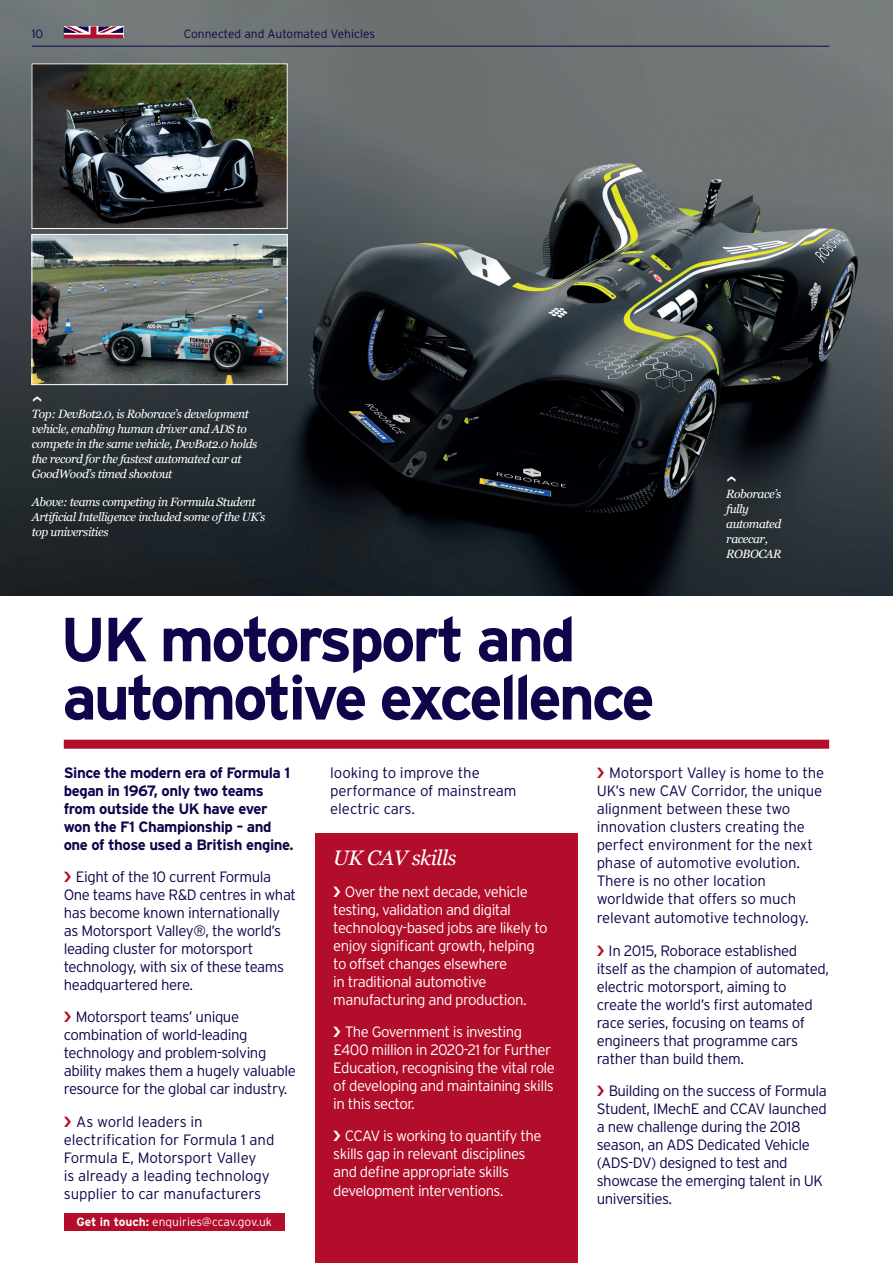
<style>
.page{position:relative;width:893px;height:1263px;background:#fff}
.page>*{position:absolute;margin:0;border:0;box-sizing:border-box;transform-origin:0 0}
.Headline_Text_53pt{font:700 62.1px/58.2px "Interstate";letter-spacing:-.05em;color:#0e054b}
.Body_copy_10pt{font:italic 21px "Georgia";letter-spacing:-.025em;color:#fff}
.Body_copy_10pt-2{font:300 15px/18px "Interstate";letter-spacing:-.03em;color:#0e054b}
.Body_copy_10pt-3{font:300 15px/18px "Interstate";letter-spacing:-.035em;color:#fff}
.Body_copy_10pt-4{font:300 15px/18px "Interstate";letter-spacing:-.01em;color:#0e054b}
.Body_copy_10pt-5{font:300 15px/18px "Interstate";letter-spacing:-.005em;color:#0e054b}
.Body_copy_10pt-6{font:700 15px/18px "Interstate";letter-spacing:-.03em;color:#0e054b}
.Body_copy_10pt-7{font:italic 12px/15px "Georgia";letter-spacing:-.035em;color:#fff}
.t1{font:300 12px "Interstate";color:#fff}
.t2{font:300 12px "Interstate";color:#0e054b}
.s1{font-weight:700}
</style>
<div class="page">
<img style="left:0;top:0;width:893px;height:595px">
<div style="left:64px;top:740px;width:765px;height:9px;background:#b20d2a"></div>
<img style="left:34px;top:66px;width:251px;height:161px">
<div style="left:32px;top:64px;width:255px;height:165px;border:1px solid #fff"></div>
<img style="left:34px;top:236px;width:251px;height:147px">
<div style="left:32px;top:234px;width:255px;height:151px;border:1px solid #fff"></div>
<div style="left:315px;top:833px;width:263px;height:430px;background:#b20d2a"></div>
<div style="left:64px;top:1213px;width:220px;height:18px;background:#b20d2a"></div>
<hr style="left:32px;top:46px;width:797px;height:1px;background:#0e054b">
<svg style="left:63px;top:26px;width:62px;height:12px"></svg>
<svg style="left:728px;top:477px;width:8px;height:5px"></svg>
<svg style="left:33px;top:396px;width:9px;height:6px"></svg>
<p class="t2" style="left:32px;top:27px;width:13px">10</p>
<p class="t2" style="left:184px;top:27px;width:193px">Connected and Automated Vehicles</p>
<p class="Body_copy_10pt-7" style="left:32px;top:406px;width:227px">Top: DevBot2.0, is Roborace’s development vehicle, enabling human driver and ADS to compete in the same vehicle, DevBot2.0 holds the record for the fastest automated car at GoodWood’s timed shootout</p>
<p class="Body_copy_10pt-7" style="left:32px;top:494px;width:235px">Above: teams competing in Formula Student<br>Artificial Intelligence included some of the UK’s top universities</p>
<p class="Headline_Text_53pt" style="left:60px;top:610px;width:596px">UK motorsport and automotive excellence</p>
<p class="Body_copy_10pt-7" style="left:726px;top:485px;width:57px">Roborace’s fully automated racecar,<br>ROBOCAR</p>
<p class="Body_copy_10pt-6" style="left:64px;top:763px;width:231px">Since the modern era of Formula 1 began in 1967, only two teams from outside the UK have ever won the F1 Championship – and one of those used a British engine.</p>
<p class="Body_copy_10pt-2" style="left:64px;top:868px;width:234px;text-indent:12px">Eight of the 10 current Formula<br>One teams have R&amp;D centres in what has become known internationally as Motorsport Valley®, the world’s leading cluster for motorsport technology, with six of these teams headquartered here.</p>
<p class="Body_copy_10pt-2" style="left:64px;top:1008px;width:234px;text-indent:12px">Motorsport teams’ unique combination of world-leading technology and problem-solving ability makes them a hugely valuable resource for the global car industry.</p>
<p class="Body_copy_10pt-5" style="left:64px;top:1112px;width:212px;text-indent:12px">As world leaders in electrification for Formula 1 and<br>Formula E, Motorsport Valley<br>is already a leading technology supplier to car manufacturers</p>
<p class="t1" style="left:76px;top:1215px;width:197px"><span class="s1">Get in touch:</span> enquiries@ccav.gov.uk</p>
<p class="Body_copy_10pt-5" style="left:330px;top:763px;width:188px">looking to improve the performance of mainstream electric cars.</p>
<p class="Body_copy_10pt-4" style="left:597px;top:763px;width:229px;text-indent:12px">Motorsport Valley is home to the<br>UK’s new CAV Corridor, the unique alignment between these two innovation clusters creating the perfect environment for the next phase of automotive evolution.<br>There is no other location worldwide that offers so much</p>
<p class="Body_copy_10pt-4" style="left:597px;top:909px;width:213px">relevant automotive technology.</p>
<p class="Body_copy_10pt-2" style="left:597px;top:941px;width:234px;text-indent:12px">In 2015, Roborace established itself as the champion of automated, electric motorsport, aiming to create the world’s first automated race series, focusing on teams of engineers that programme cars rather than build them.</p>
<p class="Body_copy_10pt-2" style="left:597px;top:1081px;width:232px;text-indent:12px">Building on the success of Formula<br>Student, IMechE and CCAV launched a new challenge during the 2018 season, an ADS Dedicated Vehicle (ADS-DV) designed to test and showcase the emerging talent in UK universities.</p>
<p class="Body_copy_10pt" style="left:333px;top:842px;width:125px">UK CAV skills</p>
<p class="Body_copy_10pt-3" style="left:333px;top:882px;width:216px;text-indent:12px">Over the next decade, vehicle testing, validation and digital technology-based jobs are likely to enjoy significant growth, helping to offset changes elsewhere<br>in traditional automotive manufacturing and production.</p>
<p class="Body_copy_10pt-3" style="left:333px;top:1023px;width:223px;text-indent:12px">The Government is investing £400 million in 2020-21 for Further<br>Education, recognising the vital role of developing and maintaining skills in this sector.</p>
<p class="Body_copy_10pt-3" style="left:333px;top:1127px;width:210px;text-indent:12px">CCAV is working to quantify the skills gap in relevant disciplines and define appropriate skills development interventions.</p>
</div>
